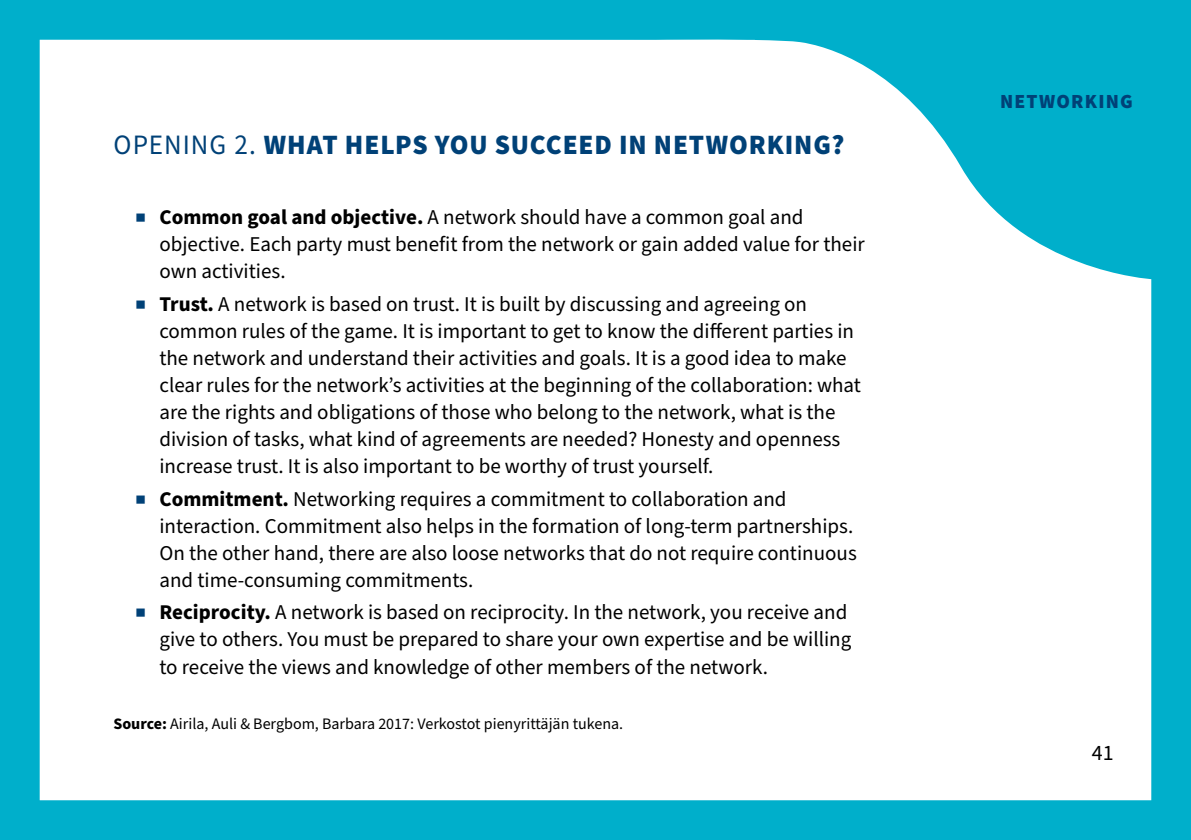
<style>
.page{position:relative;width:1191px;height:840px;background:#fff}
.page>*{position:absolute;margin:0;border:0;box-sizing:border-box;transform-origin:0 0}
.Otsikko_3{font:900 28px "Source Sans Pro";letter-spacing:.03em;color:#004177}
.sitaattityyli{font:22px "Source Sans Pro";color:#000}
.t1{font:21px/27px "Source Sans Pro";color:#000}
.vinjettiteksti{font:900 20px "Source Sans Pro";letter-spacing:.06em;color:#004177}
.viiteteksti{font:16px "Source Sans Pro";color:#000}
.s1{font-weight:400}
.s2{font-weight:600;font-size:32px;color:#004177}
.s3{font-weight:700}
</style>
<div class="page">
<div style="left:0;top:0;width:1191px;height:839px;background:#00afcb"></div>
<div style="left:40px;top:39px;width:1111px;height:760px;background:#fff"></div>
<h3 class="Otsikko_3" style="left:113px;top:125px;width:732px"><span class="s1">OPENING 2.</span> WHAT HELPS YOU SUCCEED IN NETWORKING?</h3>
<p class="t1" style="left:159px;top:204px;width:707px;text-indent:-24px"><span class="s2">▪</span> <span class="s3">Common goal and objective.</span> A network should have a common goal and objective. Each party must benefit from the network or gain added value for their own activities.</p>
<p class="t1" style="left:159px;top:291px;width:703px;text-indent:-24px"><span class="s2">▪</span> <span class="s3">Trust.</span> A network is based on trust. It is built by discussing and agreeing on common rules of the game. It is important to get to know the different parties in the network and understand their activities and goals. It is a good idea to make clear rules for the network’s activities at the beginning of the collaboration: what are the rights and obligations of those who belong to the network, what is the division of tasks, what kind of agreements are needed? Honesty and openness increase trust. It is also important to be worthy of trust yourself.</p>
<p class="t1" style="left:159px;top:485px;width:699px;text-indent:-24px"><span class="s2">▪</span> <span class="s3">Commitment.</span> Networking requires a commitment to collaboration and interaction. Commitment also helps in the formation of long-term partnerships.<br>On the other hand, there are also loose networks that do not require continuous and time-consuming commitments.</p>
<p class="t1" style="left:159px;top:599px;width:693px;text-indent:-24px"><span class="s2">▪</span> <span class="s3">Reciprocity.</span> A network is based on reciprocity. In the network, you receive and give to others. You must be prepared to share your own expertise and be willing to receive the views and knowledge of other members of the network.</p>
<p class="viiteteksti" style="left:113px;top:712px;width:511px"><span class="s3">Source:</span> Airila, Auli &amp; Bergbom, Barbara 2017: Verkostot pienyrittäjän tukena.</p>
<p class="vinjettiteksti" style="left:1000px;top:88px;width:134px">NETWORKING</p>
<p class="sitaattityyli" style="left:1091px;top:738px;width:23px">41</p>
</div>
